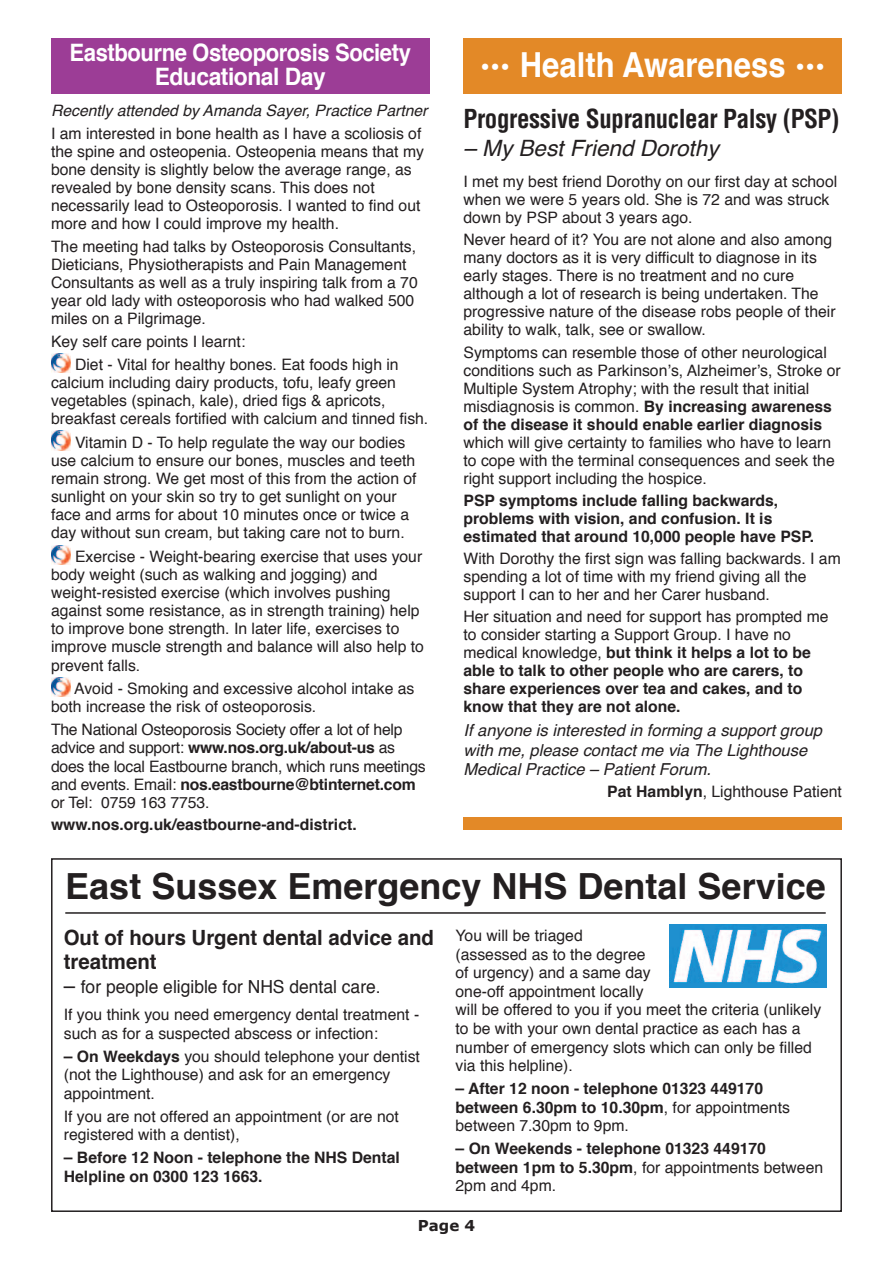
<style>
.page{position:relative;width:893px;height:1263px;background:#fff}
.page>*{position:absolute;margin:0;border:0;box-sizing:border-box;transform-origin:0 0}
.t1{font:700 36px "Helvetica";color:#231f20}
.t2{font:700 34.5px "Helvetica";color:#fff;scale:.9 1}
.t3{font:700 condensed 25.5px "Helvetica";letter-spacing:-.015em;color:#231f20}
.t4{font:700 24px/24px "Helvetica";letter-spacing:-.02em;color:#fff;text-align:center;scale:.92 1}
.t5{font:italic 22.5px "Helvetica";color:#231f20}
.t6{font:700 21px/24px "Helvetica";color:#231f20}
.t7{font:18px "Helvetica";color:#231f20}
.t8{font:italic 16.5px/19.5px "Helvetica";color:#231f20}
.t9{font:15.75px/18.1px "Helvetica";color:#231f20}
.t10{font:700 15.75px/18px "Helvetica";color:#231f20}
.t11{font:italic 15.75px "Helvetica";color:#231f20}
.t12{font:700 15px "Verdana";color:#231f20}
.s1{font-size:28.5px}
.s2{font-weight:700}
.s3{font-weight:400}
.s4{font-size:21px}
</style>
<div class="page">
<div style="left:463px;top:38px;width:379px;height:56px;background:#e38927"></div>
<img style="left:51px;top:353px;width:20px;height:20px">
<img style="left:51px;top:431px;width:20px;height:20px">
<img style="left:51px;top:545px;width:20px;height:20px">
<img style="left:51px;top:677px;width:20px;height:20px">
<div style="left:463px;top:817px;width:379px;height:13px;background:#e38927"></div>
<div style="left:51px;top:858px;width:791px;height:354px;border:2px solid #231f20"></div>
<hr style="left:65px;top:912px;width:761px;height:2px;background:#231f20">
<div style="left:51px;top:38px;width:378px;height:56px;background:#9c3d96"></div>
<img style="left:670px;top:924px;width:157px;height:63px">
<h3 class="t4" style="left:70px;top:42px;width:373px">Eastbourne Osteoporosis Society<br>Educational Day</h3>
<h2 class="t2" style="left:480px;top:50px;width:385px"><span class="s1">•••</span> Health Awareness <span class="s1">•••</span></h2>
<h3 class="t3" style="left:463px;top:104px;width:377px">Progressive Supranuclear Palsy (PSP)</h3>
<h3 class="t5" style="left:463px;top:139px;width:257px">– My Best Friend Dorothy</h3>
<p class="t9" style="left:463px;top:174px;width:375px">I met my best friend Dorothy on our first day at school when we were 5 years old. She is 72 and was struck down by PSP about 3 years ago.</p>
<p class="t9" style="left:463px;top:232px;width:374px">Never heard of it? You are not alone and also among many doctors as it is very difficult to diagnose in its early stages. There is no treatment and no cure although a lot of research is being undertaken. The progressive nature of the disease robs people of their ability to walk, talk, see or swallow.</p>
<p class="t9" style="left:463px;top:344px;width:379px">Symptoms can resemble those of other neurological conditions such as Parkinson’s, Alzheimer’s, Stroke or Multiple System Atrophy; with the result that initial misdiagnosis is common. <span class="s2">By increasing awareness of the disease it should enable earlier diagnosis</span></p>
<p class="t9" style="left:463px;top:434px;width:373px">which will give certainty to families who have to learn to cope with the terminal consequences and seek the right support including the hospice.</p>
<p class="t10" style="left:463px;top:493px;width:352px">PSP symptoms include falling backwards, problems with vision, and confusion. It is estimated that around 10,000 people have PSP.</p>
<p class="t9" style="left:463px;top:551px;width:379px">With Dorothy the first sign was falling backwards. I am spending a lot of time with my friend giving all the support I can to her and her Carer husband.</p>
<p class="t10" style="left:463px;top:609px;width:367px"><span class="s3">Her situation and need for support has prompted me to consider starting a Support Group. I have no medical knowledge,</span> but think it helps a lot to be able to talk to other people who are carers, to share experiences over tea and cakes, and to know that they are not alone.</p>
<p class="t8" style="left:463px;top:722px;width:360px">If anyone is interested in forming a support group with me, please contact me via The Lighthouse<br>Medical Practice – Patient Forum.</p>
<p class="t9" style="left:607px;top:784px;width:236px"><span class="s2">Pat Hamblyn</span>, Lighthouse Patient</p>
<p class="t11" style="left:51px;top:104px;width:378px">Recently attended by Amanda Sayer, Practice Partner</p>
<p class="t9" style="left:51px;top:125px;width:374px">I am interested in bone health as I have a scoliosis of the spine and osteopenia. Osteopenia means that my bone density is slightly below the average range, as revealed by bone density scans. This does not necessarily lead to Osteoporosis. I wanted to find out more and how I could improve my health.</p>
<p class="t9" style="left:51px;top:238px;width:368px">The meeting had talks by Osteoporosis Consultants, Dieticians, Physiotherapists and Pain Management Consultants as well as a truly inspiring talk from a 70 year old lady with osteoporosis who had walked 500 miles on a Pilgrimage.</p>
<p class="t9" style="left:75px;top:331px;width:325px;line-height:23.2px;text-indent:-24px">Key self care points I learnt:<br>Diet - Vital for healthy bones. Eat foods high in</p>
<p class="t9" style="left:51px;top:375px;width:379px">calcium including dairy products, tofu, leafy green vegetables (spinach, kale), dried figs &amp; apricots, breakfast cereals fortified with calcium and tinned fish.</p>
<p class="t9" style="left:51px;top:434px;width:367px;text-indent:24px">Vitamin D - To help regulate the way our bodies use calcium to ensure our bones, muscles and teeth remain strong. We get most of this from the action of sunlight on your skin so try to get sunlight on your face and arms for about 10 minutes once or twice a day without sun cream, but taking care not to burn.</p>
<p class="t9" style="left:51px;top:548px;width:374px;text-indent:24px">Exercise - Weight-bearing exercise that uses your body weight (such as walking and jogging) and weight-resisted exercise (which involves pushing against some resistance, as in strength training) help to improve bone strength. In later life, exercises to improve muscle strength and balance will also help to prevent falls.</p>
<p class="t9" style="left:51px;top:680px;width:365px;text-indent:23px">Avoid - Smoking and excessive alcohol intake as both increase the risk of osteoporosis.</p>
<p class="t9" style="left:51px;top:722px;width:376px">The National Osteoporosis Society offer a lot of help advice and support: <span class="s2">www.nos.org.uk/about-us</span> as does the local Eastbourne branch, which runs meetings and events. Email: <span class="s2">nos.eastbourne@btinternet.com </span>or Tel: 0759 163 7753.</p>
<p class="t10" style="left:51px;top:817px;width:307px">www.nos.org.uk/eastbourne-and-district.</p>
<h1 class="t1" style="left:65px;top:872px;width:762px">East Sussex Emergency NHS Dental Service</h1>
<h3 class="t6" style="left:64px;top:927px;width:372px">Out of hours Urgent dental advice and treatment</h3>
<p class="t7" style="left:64px;top:979px;width:318px"><span class="s4">–</span> for people eligible for NHS dental care.</p>
<p class="t9" style="left:64px;top:1006px;width:357px;line-height:18.6px">If you think you need emergency dental treatment - such as for a suspected abscess or infection:</p>
<p class="t9" style="left:64px;top:1048px;width:358px;line-height:18.6px"><span class="s2">– On Weekdays</span> you should telephone your dentist (not the Lighthouse) and ask for an emergency appointment.</p>
<p class="t9" style="left:64px;top:1108px;width:337px;line-height:18.6px">If you are not offered an appointment (or are not registered with a dentist),</p>
<p class="t10" style="left:64px;top:1149px;width:338px;line-height:18.6px">– Before 12 Noon - telephone the NHS Dental<br>Helpline on 0300 123 1663.</p>
<p class="t9" style="left:456px;top:927px;width:367px;line-height:18.6px">You will be triaged<br>(assessed as to the degree<br>of urgency) and a same day<br>one-off appointment locally<br>will be offered to you if you meet the criteria (unlikely to be with your own dental practice as each has a number of emergency slots which can only be filled via this helpline).</p>
<p class="t10" style="left:456px;top:1080px;width:336px;line-height:18.6px">– After 12 noon - telephone 01323 449170 between 6.30pm to 10.30pm<span class="s3">, for appointments between 7.30pm to 9pm.</span></p>
<p class="t10" style="left:456px;top:1140px;width:369px;line-height:18.6px">– On Weekends - telephone 01323 449170 between 1pm to 5.30pm<span class="s3">, for appointments between<br>2pm and 4pm.</span></p>
<p class="t12" style="left:418px;top:1216px;width:59px">Page 4</p>
</div>
